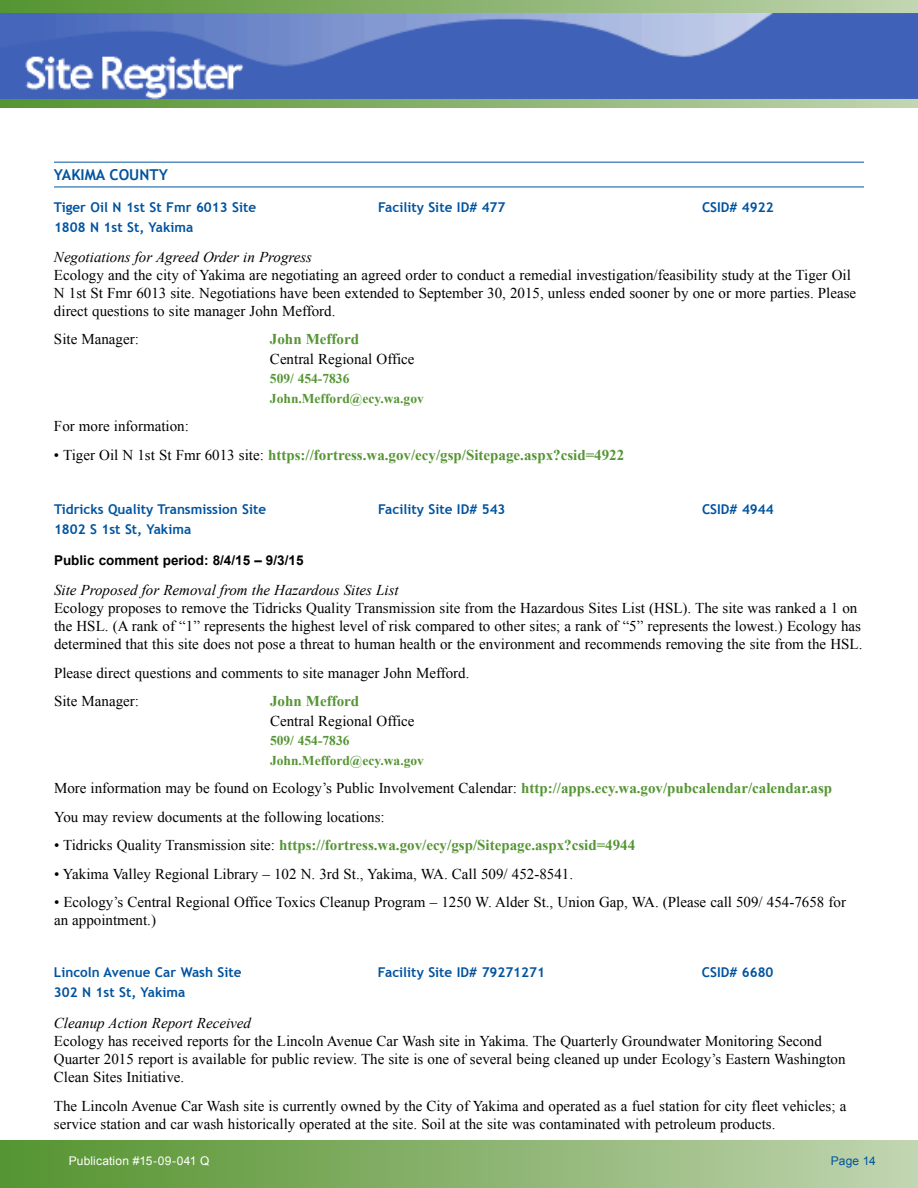
<style>
.page{position:relative;width:918px;height:1188px;background:#fff}
.page>*{position:absolute;margin:0;border:0;box-sizing:border-box;transform-origin:0 0}
.t1{font:15px/18px "Times New Roman";color:#000}
.t2{font:700 15px "Times New Roman";color:#559534}
.t3{font:italic 15px "Times New Roman";color:#000}
.t4{font:700 15px "Trebuchet MS";color:#00539f}
.t5{font:700 13.5px "Trebuchet MS";color:#00539f}
.t6{font:700 13.5px/19.5px "Times New Roman";color:#559534}
.t7{font:700 13.5px "Arial";color:#000}
.t8{font:12px "Arial";letter-spacing:.01em;color:#fff}
.t9{font:12px "Arial";letter-spacing:.005em;color:#00539f}
.s1{font-weight:400;color:#000}
.s2{font-weight:700;color:#559534}
</style>
<div class="page">
<svg style="left:0;top:0;width:918px;height:13px;background:#89b36e"></svg>
<svg style="left:0;top:99px;width:918px;height:9px;background:#89b36e"></svg>
<img style="left:0;top:13px;width:918px;height:86px">
<hr style="left:54px;top:162px;width:810px;height:1px;background:#00539f">
<hr style="left:54px;top:187px;width:810px;height:1px;background:#00539f">
<div style="left:0;top:1141px;width:918px;height:47px;background:linear-gradient(to right,#54932e,#c0d4af)"></div>
<p class="t4" style="left:54px;top:165px;width:115px">Yakima County</p>
<p class="t5" style="left:54px;top:199px;width:204px">Tiger Oil N 1st St Fmr 6013 Site</p>
<p class="t5" style="left:378px;top:199px;width:129px">Facility Site ID# 477</p>
<p class="t5" style="left:702px;top:199px;width:73px">CSID# 4922</p>
<p class="t5" style="left:54px;top:219px;width:141px">1808 N 1st St, Yakima</p>
<p class="t3" style="left:54px;top:247px;width:260px">Negotiations for Agreed Order in Progress</p>
<p class="t1" style="left:54px;top:266px;width:804px">Ecology and the city of Yakima are negotiating an agreed order to conduct a remedial investigation/feasibility study at the Tiger Oil<br>N 1st St Fmr 6013 site. Negotiations have been extended to September 30, 2015, unless ended sooner by one or more parties. Please direct questions to site manager John Mefford.</p>
<p class="t1" style="left:54px;top:330px;width:86px">Site Manager:</p>
<p class="t2" style="left:270px;top:329px;width:91px">John Mefford</p>
<p class="t1" style="left:270px;top:350px;width:146px">Central Regional Office</p>
<p class="t6" style="left:270px;top:369px;width:155px">509/ 454-7836<br>John.Mefford@ecy.wa.gov</p>
<p class="t1" style="left:54px;top:417px;width:136px">For more information:</p>
<p class="t2" style="left:54px;top:445px;width:572px"><span class="s1">• Tiger Oil N 1st St Fmr 6013 site:</span> https://fortress.wa.gov/ecy/gsp/Sitepage.aspx?csid=4922</p>
<p class="t5" style="left:54px;top:501px;width:214px">Tidricks Quality Transmission Site</p>
<p class="t5" style="left:378px;top:501px;width:129px">Facility Site ID# 543</p>
<p class="t5" style="left:702px;top:501px;width:73px">CSID# 4944</p>
<p class="t5" style="left:54px;top:521px;width:139px">1802 S 1st St, Yakima</p>
<p class="t7" style="left:54px;top:551px;width:251px">Public comment period: 8/4/15 – 9/3/15</p>
<p class="t3" style="left:54px;top:580px;width:346px">Site Proposed for Removal from the Hazardous Sites List</p>
<p class="t1" style="left:54px;top:599px;width:810px">Ecology proposes to remove the Tidricks Quality Transmission site from the Hazardous Sites List (HSL). The site was ranked a 1 on the HSL. (A rank of “1” represents the highest level of risk compared to other sites; a rank of “5” represents the lowest.) Ecology has determined that this site does not pose a threat to human health or the environment and recommends removing the site from the HSL.</p>
<p class="t1" style="left:54px;top:658px;width:417px;line-height:28.5px">Please direct questions and comments to site manager John Mefford.<br>Site Manager:</p>
<p class="t2" style="left:270px;top:691px;width:91px">John Mefford</p>
<p class="t1" style="left:270px;top:711px;width:146px">Central Regional Office</p>
<p class="t6" style="left:270px;top:731px;width:155px">509/ 454-7836<br>John.Mefford@ecy.wa.gov</p>
<p class="t1" style="left:54px;top:774px;width:780px;line-height:28.5px">More information may be found on Ecology’s Public Involvement Calendar: <span class="s2">http://apps.ecy.wa.gov/pubcalendar/calendar.asp<br></span>You may review documents at the following locations:</p>
<p class="t2" style="left:54px;top:835px;width:583px"><span class="s1">• Tidricks Quality Transmission site:</span> https://fortress.wa.gov/ecy/gsp/Sitepage.aspx?csid=4944</p>
<p class="t1" style="left:54px;top:864px;width:521px">• Yakima Valley Regional Library – 102 N. 3rd St., Yakima, WA. Call 509/ 452-8541.</p>
<p class="t1" style="left:54px;top:893px;width:793px">• Ecology’s Central Regional Office Toxics Cleanup Program – 1250 W. Alder St., Union Gap, WA. (Please call 509/ 454-7658 for an appointment.)</p>
<p class="t5" style="left:54px;top:964px;width:189px">Lincoln Avenue Car Wash Site</p>
<p class="t5" style="left:378px;top:964px;width:169px">Facility Site ID# 79271271</p>
<p class="t5" style="left:702px;top:964px;width:73px">CSID# 6680</p>
<p class="t5" style="left:54px;top:983px;width:133px">302 N 1st St, Yakima</p>
<p class="t3" style="left:54px;top:1013px;width:199px">Cleanup Action Report Received</p>
<p class="t1" style="left:54px;top:1032px;width:793px">Ecology has received reports for the Lincoln Avenue Car Wash site in Yakima. The Quarterly Groundwater Monitoring Second<br>Quarter 2015 report is available for public review. The site is one of several being cleaned up under Ecology’s Eastern Washington<br>Clean Sites Initiative.</p>
<p class="t1" style="left:54px;top:1096px;width:794px">The Lincoln Avenue Car Wash site is currently owned by the City of Yakima and operated as a fuel station for city fleet vehicles; a service station and car wash historically operated at the site. Soil at the site was contaminated with petroleum products.</p>
<p class="t8" style="left:69px;top:1153px;width:142px">Publication #15-09-041 Q</p>
<p class="t9" style="left:831px;top:1153px;width:46px">Page 14</p>
</div>
